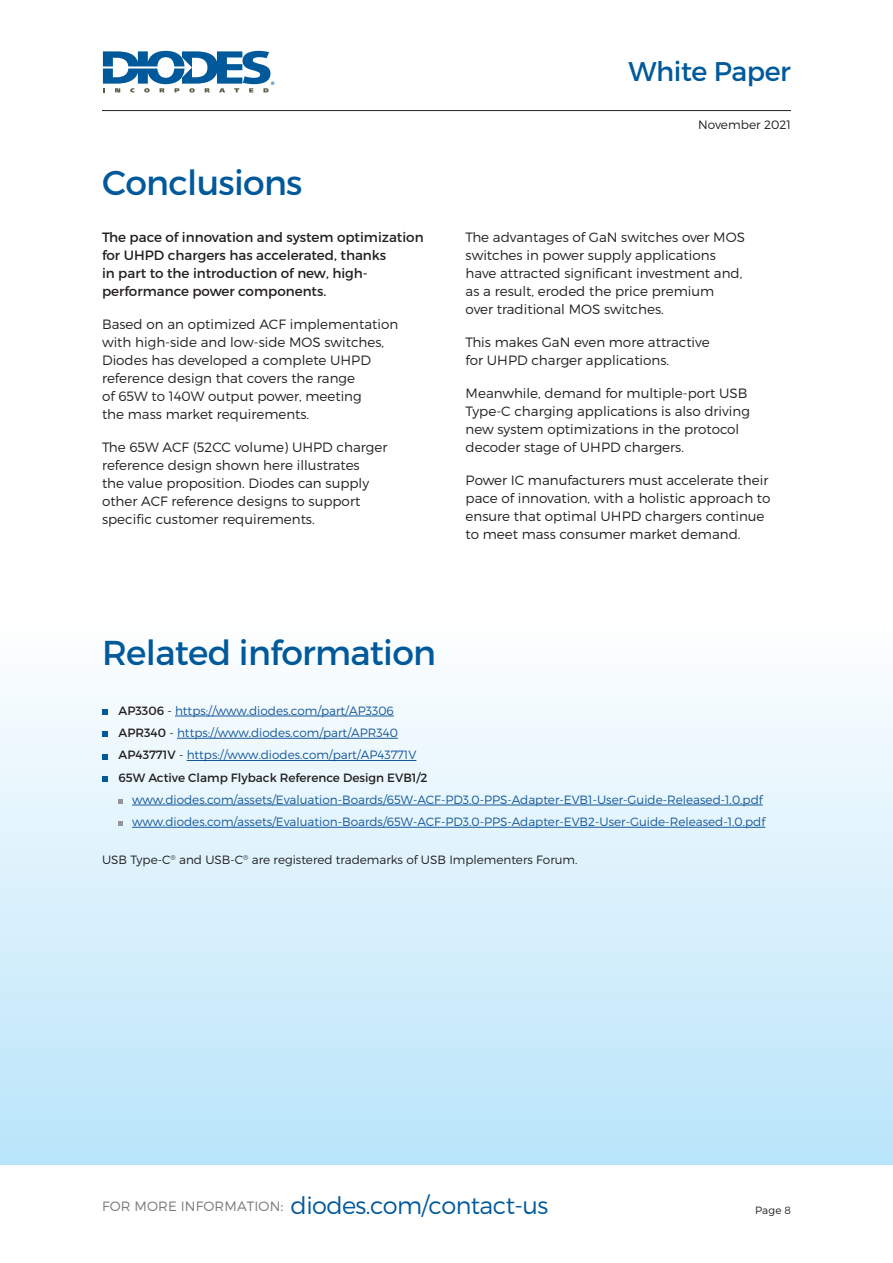
<style>
.page{position:relative;width:893px;height:1263px;background:#fff}
.page>*{position:absolute;margin:0;border:0;box-sizing:border-box;transform-origin:0 0}
.t1{font:34.5px "Montserrat";letter-spacing:-.02em;color:#00599b}
.t2{font:27px "Montserrat";letter-spacing:-.015em;color:#00599b}
.t3{font:300 24px "Montserrat";letter-spacing:-.025em;color:#00599b}
.t4{font:300 13.5px/18px "Montserrat";color:#231f20}
.t5{font:13.5px/18px "Montserrat";color:#231f20}
.t6{font:300 12.15px "Montserrat";color:#231f20}
.t7{font:300 12px "Montserrat";color:#14579a}
.t8{font:300 12px "Montserrat";color:#231f20}
.t9{font:12px "Montserrat";color:#231f20}
.t10{font:300 10.5px "Montserrat";color:#231f20}
.s1{font-weight:400;color:#231f20}
.s2{color:#231f20}
.s3{font-size:13.5px;color:#76787b}
.s4{font-size:15.15px;color:#76787b}
</style>
<div class="page">
<div style="left:0;top:549px;width:893px;height:616px;background:linear-gradient(to bottom,#fff,#b9e5fa)"></div>
<hr style="left:102px;top:110px;width:689px;height:1px;background:#231f20">
<hr style="left:175px;top:716px;width:219px;height:1px;background:#14579a">
<hr style="left:177px;top:738px;width:221px;height:1px;background:#14579a">
<hr style="left:187px;top:760px;width:229px;height:1px;background:#14579a">
<hr style="left:132px;top:805px;width:631px;height:1px;background:#14579a">
<hr style="left:132px;top:827px;width:633px;height:1px;background:#14579a">
<svg style="left:102px;top:709px;width:6px;height:6px"></svg>
<svg style="left:102px;top:731px;width:6px;height:6px"></svg>
<svg style="left:102px;top:754px;width:6px;height:5px"></svg>
<svg style="left:102px;top:776px;width:6px;height:5px"></svg>
<svg style="left:119px;top:799px;width:4px;height:5px"></svg>
<svg style="left:119px;top:821px;width:4px;height:5px"></svg>
<svg style="left:103px;top:51px;width:171px;height:41px"></svg>
<p class="t2" style="left:629px;top:55px;width:164px">White Paper</p>
<p class="t1" style="left:102px;top:162px;width:202px">Conclusions</p>
<p class="t5" style="left:102px;top:228px;width:323px">The pace of innovation and system optimization for UHPD chargers has accelerated, thanks<br>in part to the introduction of new, high&shy;performance power components.</p>
<p class="t4" style="left:102px;top:315px;width:298px">Based on an optimized ACF implementation with high-side and low-side MOS switches, Diodes has developed a complete UHPD reference design that covers the range<br>of 65W to 140W output power, meeting<br>the mass market requirements.</p>
<p class="t4" style="left:102px;top:438px;width:287px">The 65W ACF (52CC volume) UHPD charger reference design shown here illustrates<br>the value proposition. Diodes can supply other ACF reference designs to support specific customer requirements.</p>
<p class="t6" style="left:698px;top:118px;width:94px">November 2021</p>
<p class="t4" style="left:466px;top:228px;width:281px">The advantages of GaN switches over MOS switches in power supply applications have attracted significant investment and, as a result, eroded the price premium over traditional MOS switches.</p>
<p class="t4" style="left:466px;top:333px;width:246px">This makes GaN even more attractive for UHPD charger applications.</p>
<p class="t4" style="left:466px;top:384px;width:286px">Meanwhile, demand for multiple-port USB Type-C charging applications is also driving new system optimizations in the protocol decoder stage of UHPD chargers.</p>
<p class="t4" style="left:466px;top:470px;width:306px">Power IC manufacturers must accelerate their pace of innovation, with a holistic approach to ensure that optimal UHPD chargers continue to meet mass consumer market demand.</p>
<p class="t1" style="left:102px;top:631px;width:336px">Related information</p>
<p class="t7" style="left:119px;top:703px;width:277px"><span class="s1">AP3306</span> <span class="s2">-</span> https://www.diodes.com/part/AP3306</p>
<p class="t7" style="left:119px;top:725px;width:281px"><span class="s1">APR340</span> <span class="s2">-</span> https://www.diodes.com/part/APR340</p>
<p class="t7" style="left:119px;top:748px;width:299px"><span class="s1">AP43771V</span> <span class="s2">-</span> https://www.diodes.com/part/AP43771V</p>
<p class="t9" style="left:119px;top:770px;width:310px">65W Active Clamp Flyback Reference Design EVB1/2</p>
<p class="t7" style="left:132px;top:792px;width:632px">www.diodes.com/assets/Evaluation-Boards/65W-ACF-PD3.0-PPS-Adapter-EVB1-User-Guide-Released-1.0.pdf</p>
<p class="t7" style="left:132px;top:814px;width:635px">www.diodes.com/assets/Evaluation-Boards/65W-ACF-PD3.0-PPS-Adapter-EVB2-User-Guide-Released-1.0.pdf</p>
<p class="t8" style="left:102px;top:852px;width:477px">USB Type-C<sup>®</sup> and USB-C<sup>®</sup> are registered trademarks of USB Implementers Forum.</p>
<h3 class="t3" style="left:102px;top:1191px;width:448px"><span class="s3">FOR MORE INFORMATION</span><span class="s4">:</span> diodes.com/contact-us</h3>
<p class="t10" style="left:755px;top:1204px;width:37px">Page 8</p>
</div>
